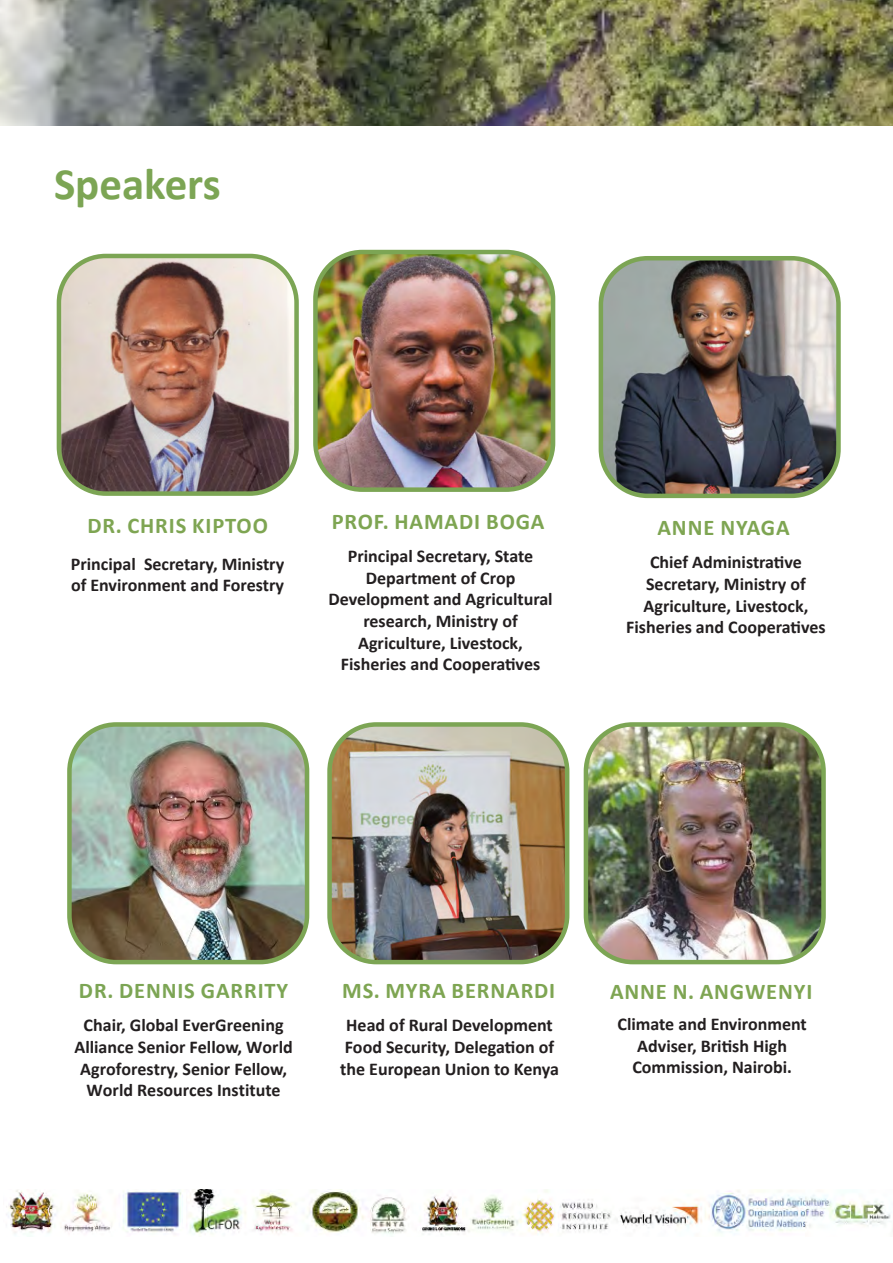
<style>
.page{position:relative;width:893px;height:1263px;background:#fff}
.page>*{position:absolute;margin:0;border:0;box-sizing:border-box;transform-origin:0 0}
.t1{font:700 45px "Calibri";color:#7ca554}
.t2{font:700 22.5px "Calibri";letter-spacing:.04em;color:#7ea552}
.t3{font:700 22.5px "Calibri";letter-spacing:.04em;color:#7ca554}
.t4{font:700 18px/21.6px "Calibri";color:#231f20;text-align:center}
</style>
<div class="page">
<img style="left:0;top:0;width:893px;height:125px">
<img style="left:72px;top:727px;width:235px;height:235px">
<div style="left:67px;top:722px;width:242px;height:242px;border:4px solid #7ca554;border-radius:47px"></div>
<img style="left:332px;top:727px;width:235px;height:235px">
<div style="left:327px;top:722px;width:242px;height:242px;border:4px solid #7ca554;border-radius:47px"></div>
<img style="left:586px;top:727px;width:235px;height:235px">
<div style="left:584px;top:722px;width:242px;height:242px;border:4px solid #7ca554;border-radius:47px"></div>
<img style="left:6px;top:1189px;width:885px;height:46px">
<img style="left:318px;top:252px;width:235px;height:235px">
<div style="left:313px;top:250px;width:242px;height:242px;border:4px solid #7ca554;border-radius:47px"></div>
<img style="left:59px;top:256px;width:235px;height:235px">
<div style="left:57px;top:254px;width:242px;height:242px;border:4px solid #7ca554;border-radius:47px"></div>
<img style="left:601px;top:261px;width:235px;height:235px">
<div style="left:599px;top:256px;width:242px;height:242px;border:4px solid #7ca554;border-radius:47px"></div>
<p class="t1" style="left:54px;top:152px;width:168px">Speakers</p>
<p class="t2" style="left:88px;top:510px;width:182px">DR. CHRIS KIPTOO</p>
<p class="t4" style="left:71px;top:552px;width:215px;text-align:left">Principal Secretary, Ministry of Environment and Forestry</p>
<p class="t2" style="left:332px;top:505px;width:214px">PROF. HAMADI BOGA</p>
<p class="t4" style="left:328px;top:545px;width:226px">Principal Secretary, State<br>Department of Crop<br>Development and Agricultural research, Ministry of<br>Agriculture, Livestock,<br>Fisheries and Cooperatives</p>
<p class="t2" style="left:657px;top:511px;width:134px">ANNE NYAGA</p>
<p class="t4" style="left:626px;top:551px;width:201px">Chief Administrative<br>Secretary, Ministry of<br>Agriculture, Livestock,<br>Fisheries and Cooperatives</p>
<p class="t3" style="left:79px;top:975px;width:211px">DR. DENNIS GARRITY</p>
<p class="t2" style="left:342px;top:975px;width:215px">MS. MYRA BERNARDI</p>
<p class="t2" style="left:610px;top:975px;width:204px">ANNE N. ANGWENYI</p>
<p class="t4" style="left:74px;top:1014px;width:220px">Chair, Global EverGreening<br>Alliance Senior Fellow, World<br>Agroforestry, Senior Fellow,<br>World Resources Institute</p>
<p class="t4" style="left:340px;top:1014px;width:220px">Head of Rural Development<br>Food Security, Delegation of the European Union to Kenya</p>
<p class="t4" style="left:618px;top:1013px;width:191px">Climate and Environment<br>Adviser, British High<br>Commission, Nairobi.</p>
</div>
